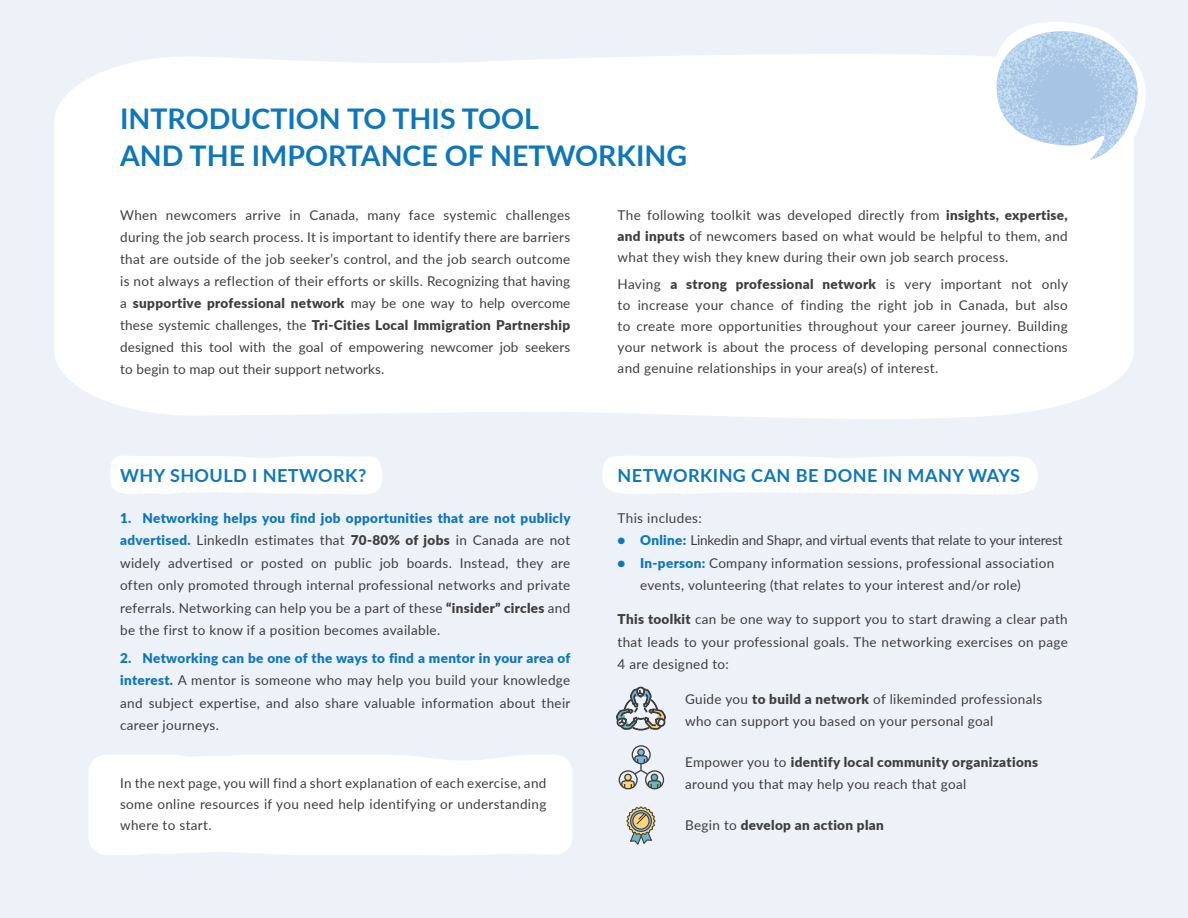
<style>
.page{position:relative;width:1188px;height:918px;background:#edf1f8}
.page>*{position:absolute;margin:0;border:0;box-sizing:border-box;transform-origin:0 0}
.t1{font:700 28.5px/37.5px "Lato";color:#0d77bc}
.t2{font:700 18px "Lato";letter-spacing:.025em;color:#0d77bc}
.t3{font:13.5px/22.5px "Lato";letter-spacing:.025em;color:#3e3e3f;text-align:justify}
.t4{font:13.5px "Lato";letter-spacing:-.01em;color:#3e3e3f}
.t5{font:900 13.5px "Lato";letter-spacing:.025em;color:#3e3e3f}
.s1{font-weight:900}
.s2{font-weight:900;color:#0d77bc}
.s3{font-weight:400}
</style>
<div class="page">
<div style="left:89px;top:755px;width:483px;height:100px;background:#fff"></div>
<div style="left:110px;top:456px;width:272px;height:38px;background:#fff"></div>
<div style="left:602px;top:456px;width:436px;height:38px;background:#fff"></div>
<div style="left:54px;top:54px;width:1080px;height:365px;background:#fff"></div>
<svg style="left:991px;top:22px;width:155px;height:143px;background:#cddef0"></svg>
<svg style="left:616px;top:687px;width:50px;height:43px"></svg>
<svg style="left:618px;top:745px;width:47px;height:45px"></svg>
<svg style="left:626px;top:806px;width:30px;height:39px"></svg>
<p class="t1" style="left:120px;top:98px;width:569px">INTRODUCTION TO THIS TOOL<br>AND THE IMPORTANCE OF NETWORKING</p>
<p class="t3" style="left:120px;top:204px;width:452px;line-height:21.9px">When newcomers arrive in Canada, many face systemic challenges during the job search process. It is important to identify there are barriers that are outside of the job seeker’s control, and the job search outcome is not always a reflection of their efforts or skills. Recognizing that having a <span class="s1">supportive professional network</span> may be one way to help overcome these systemic challenges, the <span class="s1">Tri-Cities Local Immigration Partnership </span>designed this tool with the goal of empowering newcomer job seekers to begin to map out their support networks.</p>
<p class="t3" style="left:618px;top:204px;width:452px;line-height:21px">The following toolkit was developed directly from <span class="s1">insights, expertise, and inputs</span> of newcomers based on what would be helpful to them, and what they wish they knew during their own job search process.</p>
<p class="t3" style="left:618px;top:273px;width:452px;line-height:21px">Having <span class="s1">a strong professional network</span> is very important not only to increase your chance of finding the right job in Canada, but also to create more opportunities throughout your career journey. Building your network is about the process of developing personal connections and genuine relationships in your area(s) of interest.</p>
<p class="t2" style="left:120px;top:462px;width:248px">WHY SHOULD I NETWORK?</p>
<p class="t3" style="left:120px;top:506px;width:452px"><span class="s2">1. Networking helps you find job opportunities that are not publicly advertised.</span> LinkedIn estimates that <span class="s1">70-80% of jobs</span> in Canada are not widely advertised or posted on public job boards. Instead, they are often only promoted through internal professional networks and private referrals. Networking can help you be a part of these <span class="s1">“insider” circles</span> and be the first to know if a position becomes available.</p>
<p class="t3" style="left:120px;top:646px;width:452px"><span class="s2">2. Networking can be one of the ways to find a mentor in your area of interest.</span> A mentor is someone who may help you build your knowledge and subject expertise, and also share valuable information about their career journeys.</p>
<p class="t3" style="left:120px;top:772px;width:428px;line-height:21px">In the next page, you will find a short explanation of each exercise, and some online resources if you need help identifying or understanding where to start.</p>
<p class="t2" style="left:618px;top:462px;width:404px">NETWORKING CAN BE DONE IN MANY WAYS</p>
<p class="t3" style="left:618px;top:506px;width:86px">This includes:</p>
<p class="t4" style="left:618px;top:531px;width:447px"><span class="s2">• Online:</span> Linkedin and Shapr, and virtual events that relate to your interest</p>
<p class="t3" style="left:640px;top:551px;width:416px;text-indent:-23px"><span class="s2">• In-person:</span> Company information sessions, professional association events, volunteering (that relates to your interest and/or role)</p>
<p class="t3" style="left:618px;top:608px;width:452px"><span class="s1">This toolkit</span> can be one way to support you to start drawing a clear path that leads to your professional goals. The networking exercises on page 4 are designed to:</p>
<p class="t3" style="left:685px;top:687px;width:359px">Guide you <span class="s1">to build a network</span> of likeminded professionals who can support you based on your personal goal</p>
<p class="t3" style="left:685px;top:750px;width:355px">Empower you to <span class="s1">identify local community organizations </span>around you that may help you reach that goal</p>
<p class="t5" style="left:685px;top:815px;width:200px"><span class="s3">Begin to</span> develop an action plan</p>
</div>
